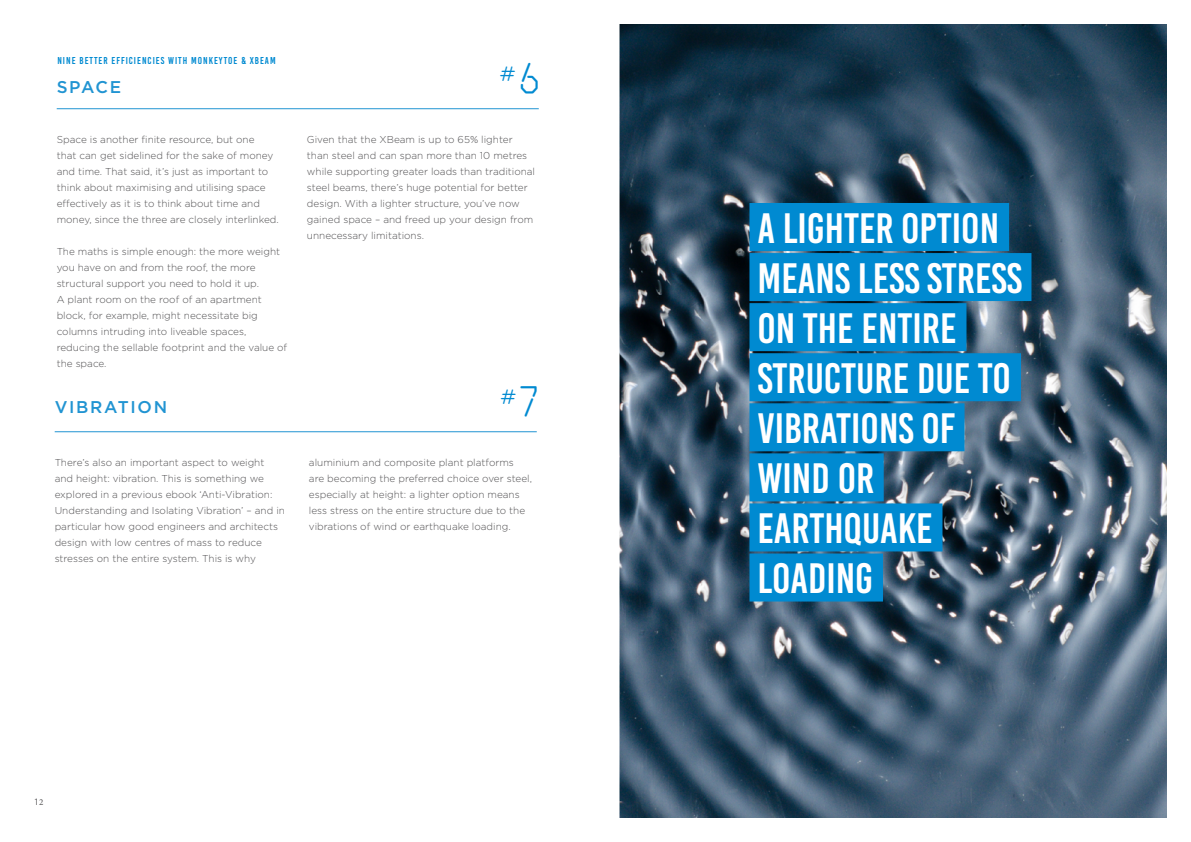
<style>
.page{position:relative;width:1191px;height:842px;background:#fff}
.page>*{position:absolute;margin:0;border:0;box-sizing:border-box;transform-origin:0 0}
.t1{font:42.5px/50.1px "Bebas Kai";color:#fff}
.t2{font:24.5px "Ossature";color:#008ad1}
.t3{font:500 17px "Gotham";letter-spacing:.1em;color:#2194d2}
.t4{font:300 10px/16px "Gotham HTF";color:#525153}
.t5{font:10px "Bebas Kai";letter-spacing:.1em;color:#008ad1}
.t6{font:9px "Gotham HTF";color:#525153}
.s1{font-size:42px}
.s2{font-family:"Minion Pro"}
</style>
<div class="page">
<img style="left:620px;top:25px;width:546px;height:792px">
<hr style="left:57px;top:108px;width:482px;height:1px;background:#2194d2">
<hr style="left:55px;top:431px;width:482px;height:1px;background:#2194d2">
<div style="left:749px;top:203px;width:260px;height:48px;background:#008ad1"></div>
<div style="left:749px;top:253px;width:282px;height:48px;background:#008ad1"></div>
<div style="left:749px;top:303px;width:217px;height:48px;background:#008ad1"></div>
<div style="left:749px;top:353px;width:272px;height:48px;background:#008ad1"></div>
<div style="left:749px;top:403px;width:215px;height:48px;background:#008ad1"></div>
<div style="left:749px;top:453px;width:134px;height:48px;background:#008ad1"></div>
<div style="left:749px;top:503px;width:193px;height:48px;background:#008ad1"></div>
<div style="left:749px;top:553px;width:134px;height:48px;background:#008ad1"></div>
<p class="t5" style="left:57px;top:55px;width:220px">NINE BETTER EFFICIENCIES WITH MONKEYTOE &amp; XBEAM</p>
<h3 class="t3" style="left:57px;top:76px;width:66px">SPACE</h3>
<p class="t4" style="left:57px;top:131px;width:224px">Space is another finite resource, but one<br>that can get sidelined for the sake of money and time. That said, it’s just as important to think about maximising and utilising space effectively as it is to think about time and money, since the three are closely interlinked.</p>
<p class="t4" style="left:57px;top:243px;width:232px">The maths is simple enough: the more weight you have on and from the roof, the more structural support you need to hold it up.<br>A plant room on the roof of an apartment block, for example, might necessitate big columns intruding into liveable spaces, reducing the sellable footprint and the value of the space.</p>
<h3 class="t3" style="left:55px;top:396px;width:114px">VIBRATION</h3>
<p class="t4" style="left:55px;top:454px;width:232px">There’s also an important aspect to weight and height: vibration. This is something we explored in a previous ebook ‘Anti-Vibration:<br>Understanding and Isolating Vibration’ – and in particular how good engineers and architects design with low centres of mass to reduce stresses on the entire system. This is why</p>
<h2 class="t2" style="left:499px;top:58px;width:42px">#<span class="s1">6</span></h2>
<p class="t4" style="left:307px;top:131px;width:230px">Given that the XBeam is up to 65% lighter than steel and can span more than 10 metres while supporting greater loads than traditional steel beams, there’s huge potential for better design. With a lighter structure, you’ve now gained space – and freed up your design from unnecessary limitations.</p>
<h2 class="t2" style="left:500px;top:381px;width:39px">#<span class="s1">7</span></h2>
<p class="t4" style="left:309px;top:454px;width:224px">aluminium and composite plant platforms<br>are becoming the preferred choice over steel, especially at height: a lighter option means less stress on the entire structure due to the vibrations of wind or earthquake loading.</p>
<p class="t6" style="left:35px;top:797px;width:10px">1<span class="s2">2</span></p>
<h1 class="t1" style="left:757px;top:203px;width:266px">A LIGHTER OPTION<br>MEANS LESS STRESS<br>ON THE ENTIRE<br>STRUCTURE DUE TO<br>VIBRATIONS OF<br>WIND OR<br>EARTHQUAKE<br>LOADING</h1>
</div>
